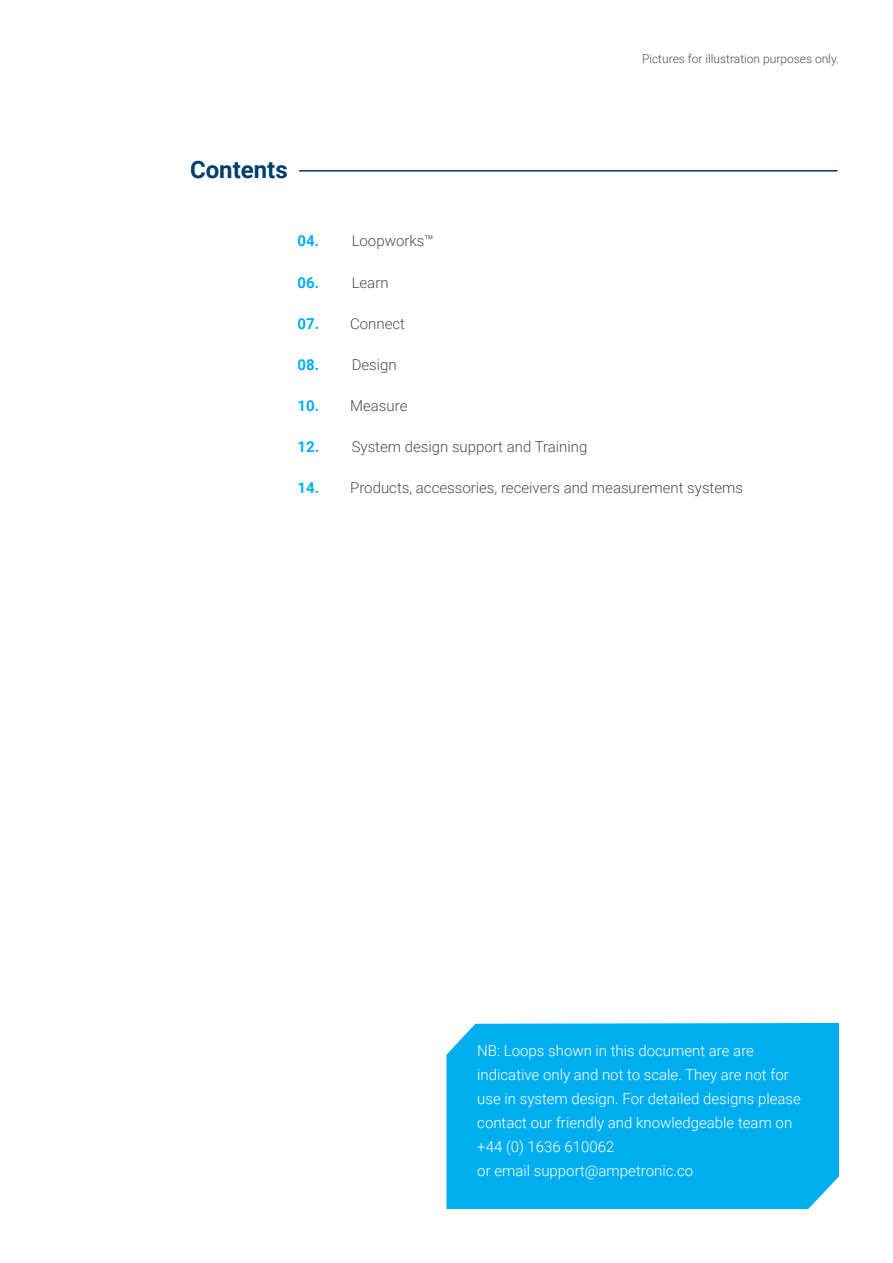
<style>
.page{position:relative;width:893px;height:1263px;background:#fff}
.page>*{position:absolute;margin:0;border:0;box-sizing:border-box;transform-origin:0 0}
.t1{font:700 24px "Roboto";color:#003e6b}
.t2{font:300 15px/24px "Roboto";color:#fff}
.t3{font:300 15px "Roboto";color:#4d4d4f}
.t4{font:300 12px "Roboto";color:#4d4d4f}
.s1{font-weight:700;color:#00aeef}
</style>
<div class="page">
<hr style="left:299px;top:170px;width:538px;height:2px;background:#003e6b">
<div style="left:446px;top:1023px;width:393px;height:186px;background:#00aeef"></div>
<p class="t4" style="left:642px;top:50px;width:198px">Pictures for illustration purposes only.</p>
<h1 class="t1" style="left:190px;top:152px;width:99px">Contents</h1>
<p class="t3" style="left:298px;top:231px;width:137px"><span class="s1">04.</span> Loopworks™</p>
<p class="t3" style="left:298px;top:272px;width:92px"><span class="s1">06.</span> Learn</p>
<p class="t3" style="left:298px;top:313px;width:109px"><span class="s1">07.</span> Connect</p>
<p class="t3" style="left:298px;top:354px;width:101px"><span class="s1">08.</span> Design</p>
<p class="t3" style="left:298px;top:395px;width:111px"><span class="s1">10.</span> Measure</p>
<p class="t3" style="left:298px;top:436px;width:291px"><span class="s1">12.</span> System design support and Training</p>
<p class="t3" style="left:298px;top:477px;width:447px"><span class="s1">14.</span> Products, accessories, receivers and measurement systems</p>
<p class="t2" style="left:477px;top:1038px;width:325px">NB: Loops shown in this document are are indicative only and not to scale. They are not for use in system design. For detailed designs please contact our friendly and knowledgeable team on +44 (0) 1636 610062<br>or email support@ampetronic.co</p>
</div>
